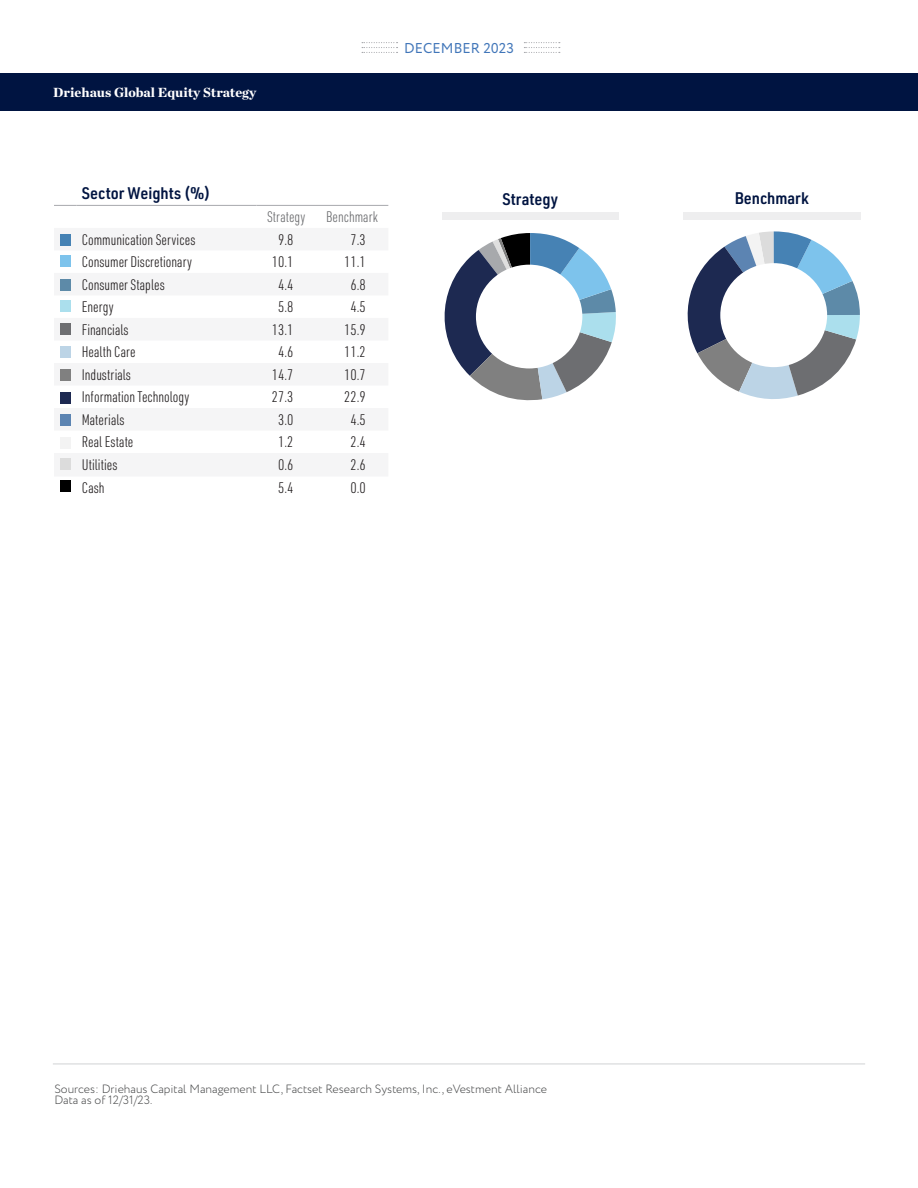
<style>
.page{position:relative;width:918px;height:1188px;background:#fff}
.page>*{position:absolute;margin:0;border:0;box-sizing:border-box;transform-origin:0 0}
.t1{font:600 16.5px "URWDIN Semi Cond";color:#001441}
.Characteristics-table-data-left-aligned{font:300 15px "URWDIN Cond";color:#231f20}
.Characteristics-table-data-right-aligned{font:300 15px "URWDIN Cond";color:#231f20}
.t2{font:300 15px "URWDIN Cond";color:#6c6d70}
.t3{font:14.25px "Circe";letter-spacing:.01em;color:#4176b9}
.t4{font:900 13.5px "Chronicle Deck";color:#fff}
.t5{font:300 12px "Circe";color:#4b4c4d}
</style>
<div class="page">
<hr style="left:53px;top:1064px;width:812px;height:1px;background:#d1d2d4">
<svg style="left:54px;top:205px;width:22px;height:1px"></svg>
<hr style="left:76px;top:205px;width:180px;height:1px;background:#a8a9ad">
<hr style="left:256px;top:205px;width:60px;height:1px;background:#a8a9ad">
<hr style="left:316px;top:205px;width:72px;height:1px;background:#a8a9ad">
<div style="left:0;top:73px;width:918px;height:38px;background:#001441"></div>
<div style="left:60px;top:234px;width:11px;height:12px;background:#4682b4"></div>
<div style="left:60px;top:255px;width:11px;height:12px;background:#7dc3ec"></div>
<div style="left:60px;top:279px;width:11px;height:12px;background:#5d8aa8"></div>
<div style="left:60px;top:300px;width:11px;height:12px;background:#abdfed"></div>
<div style="left:60px;top:323px;width:11px;height:12px;background:#6d6e71"></div>
<div style="left:60px;top:346px;width:11px;height:12px;background:#bcd4e6"></div>
<div style="left:60px;top:369px;width:11px;height:12px;background:#808080"></div>
<div style="left:60px;top:392px;width:11px;height:11px;background:#1d2951"></div>
<div style="left:60px;top:414px;width:11px;height:12px;background:#5c84b2"></div>
<div style="left:60px;top:480px;width:11px;height:12px;background:#000"></div>
<svg style="left:444px;top:233px;width:172px;height:168px"></svg>
<div style="left:476px;top:265px;width:106px;height:104px;background:#fff;border-radius:50%"></div>
<svg style="left:687px;top:231px;width:173px;height:168px"></svg>
<div style="left:720px;top:263px;width:107px;height:104px;background:#fff;border-radius:50%"></div>
<div style="left:442px;top:212px;width:177px;height:8px;background:#eeeeef"></div>
<div style="left:683px;top:212px;width:178px;height:8px;background:#eeeeef"></div>
<div style="left:60px;top:437px;width:11px;height:12px;background:#f3f3f3"></div>
<div style="left:60px;top:458px;width:11px;height:12px;background:#dcdcdc"></div>
<svg style="left:362px;top:42px;width:36px;height:11px"></svg>
<svg style="left:524px;top:42px;width:36px;height:11px"></svg>
<p class="t4" style="left:53px;top:82px;width:204px">Driehaus Global Equity Strategy</p>
<p class="t3" style="left:404px;top:39px;width:112px">DECEMBER 2023</p>
<p class="t1" style="left:82px;top:182px;width:130px">Sector Weights (%)</p>
<p class="t2" style="left:267px;top:207px;width:40px">Strategy</p>
<p class="t2" style="left:326px;top:207px;width:54px">Benchmark</p>
<p class="Characteristics-table-data-left-aligned" style="left:82px;top:229px;width:115px">Communication Services</p>
<p class="Characteristics-table-data-right-aligned" style="left:278px;top:229px;width:17px">9.8</p>
<p class="Characteristics-table-data-right-aligned" style="left:351px;top:229px;width:17px">7.3</p>
<p class="Characteristics-table-data-left-aligned" style="left:82px;top:252px;width:112px">Consumer Discretionary</p>
<p class="Characteristics-table-data-right-aligned" style="left:272px;top:252px;width:23px">10.1</p>
<p class="Characteristics-table-data-right-aligned" style="left:344px;top:252px;width:23px">11.1</p>
<p class="Characteristics-table-data-left-aligned" style="left:82px;top:274px;width:84px">Consumer Staples</p>
<p class="Characteristics-table-data-right-aligned" style="left:278px;top:274px;width:17px">4.4</p>
<p class="Characteristics-table-data-right-aligned" style="left:351px;top:274px;width:17px">6.8</p>
<p class="Characteristics-table-data-left-aligned" style="left:82px;top:297px;width:33px">Energy</p>
<p class="Characteristics-table-data-right-aligned" style="left:278px;top:297px;width:17px">5.8</p>
<p class="Characteristics-table-data-right-aligned" style="left:351px;top:297px;width:17px">4.5</p>
<p class="Characteristics-table-data-left-aligned" style="left:82px;top:319px;width:48px">Financials</p>
<p class="Characteristics-table-data-right-aligned" style="left:272px;top:319px;width:23px">13.1</p>
<p class="Characteristics-table-data-right-aligned" style="left:344px;top:319px;width:23px">15.9</p>
<p class="Characteristics-table-data-left-aligned" style="left:82px;top:342px;width:55px">Health Care</p>
<p class="Characteristics-table-data-right-aligned" style="left:278px;top:342px;width:17px">4.6</p>
<p class="Characteristics-table-data-right-aligned" style="left:344px;top:342px;width:23px">11.2</p>
<p class="Characteristics-table-data-left-aligned" style="left:82px;top:365px;width:51px">Industrials</p>
<p class="Characteristics-table-data-right-aligned" style="left:272px;top:365px;width:23px">14.7</p>
<p class="Characteristics-table-data-right-aligned" style="left:344px;top:365px;width:23px">10.7</p>
<p class="Characteristics-table-data-left-aligned" style="left:82px;top:387px;width:109px">Information Technology</p>
<p class="Characteristics-table-data-right-aligned" style="left:272px;top:387px;width:23px">27.3</p>
<p class="Characteristics-table-data-right-aligned" style="left:344px;top:387px;width:23px">22.9</p>
<p class="Characteristics-table-data-left-aligned" style="left:82px;top:410px;width:44px">Materials</p>
<p class="Characteristics-table-data-right-aligned" style="left:278px;top:410px;width:17px">3.0</p>
<p class="Characteristics-table-data-right-aligned" style="left:351px;top:410px;width:17px">4.5</p>
<p class="Characteristics-table-data-left-aligned" style="left:82px;top:432px;width:53px">Real Estate</p>
<p class="Characteristics-table-data-right-aligned" style="left:278px;top:432px;width:17px">1.2</p>
<p class="Characteristics-table-data-right-aligned" style="left:351px;top:432px;width:17px">2.4</p>
<p class="Characteristics-table-data-left-aligned" style="left:82px;top:455px;width:37px">Utilities</p>
<p class="Characteristics-table-data-right-aligned" style="left:278px;top:455px;width:17px">0.6</p>
<p class="Characteristics-table-data-right-aligned" style="left:351px;top:455px;width:17px">2.6</p>
<p class="Characteristics-table-data-left-aligned" style="left:82px;top:478px;width:24px">Cash</p>
<p class="Characteristics-table-data-right-aligned" style="left:278px;top:478px;width:17px">5.4</p>
<p class="Characteristics-table-data-right-aligned" style="left:351px;top:478px;width:17px">0.0</p>
<p class="t1" style="left:502px;top:188px;width:57px">Strategy</p>
<p class="t1" style="left:735px;top:187px;width:76px">Benchmark</p>
<p class="t5" style="left:54px;top:1081px;width:494px">Sources: Driehaus Capital Management LLC, Factset Research Systems, Inc., eVestment Alliance</p>
<p class="t5" style="left:54px;top:1092px;width:100px">Data as of 12/31/23.</p>
</div>
